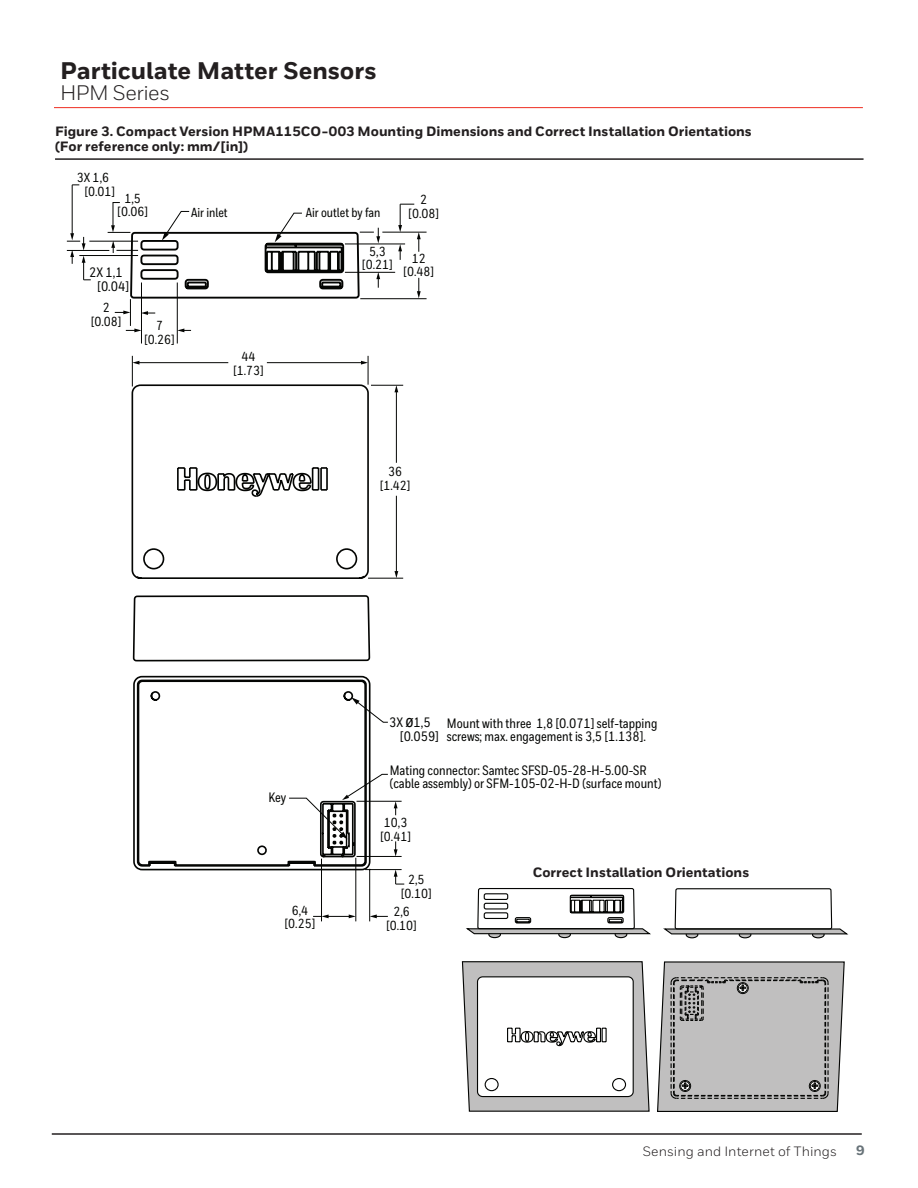
<style>
.page{position:relative;width:918px;height:1188px;background:#fff}
.page>*{position:absolute;margin:0;border:0;box-sizing:border-box;transform-origin:0 0}
.t1{font:800 24px "Honeywell Sans";letter-spacing:-.005em;color:#231f20}
.t2{font:21px "Honeywell Sans";letter-spacing:-.025em;color:#231f20}
.t3{font:500 13.65px/13.6px "Honeywell Cond";color:#040503}
.t4{font:800 13.5px/15px "Honeywell Sans";color:#231f20}
.t5{font:13.5px "Honeywell Sans";letter-spacing:.01em;color:#231f20}
.t6{font:800 13.5px "Honeywell Sans";color:#687379}
.t7{font:500 13.05px/13.6px "Honeywell Cond";color:#040503;text-align:center}
.s1{font-size:18.3px}
</style>
<div class="page">
<hr style="left:54px;top:107px;width:809px;height:1px;background:#ee2e22">
<hr style="left:55px;top:158px;width:809px;height:2px;background:#231f20">
<svg style="left:131px;top:384px;width:240px;height:487px"></svg>
<svg style="left:150px;top:472px;width:198px;height:225px"></svg>
<hr style="left:132px;top:356px;width:1px;height:30px;background:#040503">
<hr style="left:368px;top:578px;width:35px;height:1px;background:#040503">
<hr style="left:371px;top:385px;width:32px;height:1px;background:#040503">
<hr style="left:267px;top:362px;width:95px;height:1px;background:#040503">
<svg style="left:361px;top:356px;width:8px;height:29px"></svg>
<hr style="left:138px;top:362px;width:90px;height:1px;background:#040503">
<svg style="left:132px;top:361px;width:7px;height:4px"></svg>
<hr style="left:396px;top:391px;width:1px;height:72px;background:#040503">
<svg style="left:394px;top:385px;width:4px;height:7px"></svg>
<hr style="left:396px;top:496px;width:1px;height:76px;background:#040503">
<svg style="left:394px;top:571px;width:4px;height:7px"></svg>
<hr style="left:141px;top:283px;width:1px;height:61px;background:#040503">
<hr style="left:177px;top:283px;width:1px;height:61px;background:#040503">
<hr style="left:79px;top:255px;width:59px;height:1px;background:#040503">
<hr style="left:67px;top:250px;width:42px;height:1px;background:#040503">
<hr style="left:89px;top:241px;width:49px;height:1px;background:#040503">
<hr style="left:72px;top:185px;width:1px;height:50px;background:#040503">
<svg style="left:370px;top:914px;width:18px;height:4px"></svg>
<hr style="left:365px;top:869px;width:37px;height:1px;background:#040503">
<hr style="left:357px;top:856px;width:45px;height:1px;background:#040503">
<hr style="left:357px;top:801px;width:45px;height:1px;background:#040503">
<hr style="left:321px;top:859px;width:1px;height:62px;background:#040503">
<hr style="left:355px;top:858px;width:1px;height:63px;background:#040503">
<hr style="left:369px;top:869px;width:1px;height:52px;background:#040503">
<svg style="left:394px;top:801px;width:4px;height:14px"></svg>
<svg style="left:394px;top:870px;width:10px;height:15px"></svg>
<svg style="left:394px;top:841px;width:4px;height:15px"></svg>
<svg style="left:142px;top:547px;width:216px;height:23px"></svg>
<hr style="left:360px;top:298px;width:67px;height:1px;background:#040503">
<hr style="left:345px;top:272px;width:50px;height:1px;background:#040503">
<hr style="left:345px;top:244px;width:60px;height:1px;background:#040503">
<hr style="left:382px;top:232px;width:45px;height:1px;background:#040503">
<svg style="left:132px;top:594px;width:239px;height:68px"></svg>
<svg style="left:417px;top:278px;width:4px;height:20px"></svg>
<svg style="left:313px;top:914px;width:43px;height:4px"></svg>
<svg style="left:108px;top:202px;width:272px;height:130px"></svg>
<svg style="left:67px;top:233px;width:24px;height:47px"></svg>
<svg style="left:398px;top:204px;width:23px;height:56px"></svg>
<svg style="left:351px;top:697px;width:37px;height:26px"></svg>
<svg style="left:288px;top:773px;width:100px;height:85px"></svg>
<div style="left:347px;top:833px;width:3px;height:14px;background:#fff;border:2px solid #040503"></div>
<svg style="left:462px;top:888px;width:386px;height:224px"></svg>
<hr style="left:52px;top:1133px;width:810px;height:2px;background:#231f20">
<h1 class="t1" style="left:60px;top:56px;width:318px">Particulate Matter Sensors</h1>
<h2 class="t2" style="left:60px;top:80px;width:112px">HPM Series</h2>
<p class="t4" style="left:55px;top:124px;width:698px">Figure 3. Compact Version HPMA115CO-003 Mounting Dimensions and Correct Installation Orientations (For reference only: mm/[in])</p>
<p class="t7" style="left:85px;top:171px;width:32px;text-align:left;text-indent:-8px">3X 1,6 [0.01]</p>
<p class="t7" style="left:118px;top:191px;width:32px">1,5 [0.06]</p>
<p class="t3" style="left:89px;top:266px;width:41px;text-align:center">2X 1,1 [0.04]</p>
<p class="t7" style="left:91px;top:301px;width:32px">2 [0.08]</p>
<p class="t7" style="left:144px;top:319px;width:32px">7 [0.26]</p>
<p class="t7" style="left:191px;top:205px;width:38px">Air inlet</p>
<p class="t7" style="left:306px;top:206px;width:76px">Air outlet by fan</p>
<p class="t7" style="left:362px;top:245px;width:32px;line-height:13px">5,3 [0.21]</p>
<p class="t7" style="left:409px;top:193px;width:32px">2 [0.08]</p>
<p class="t7" style="left:404px;top:252px;width:32px">12 [0.48]</p>
<p class="t7" style="left:233px;top:350px;width:32px">44 [1.73]</p>
<p class="t7" style="left:380px;top:465px;width:32px">36 [1.42]</p>
<p class="t3" style="left:268px;top:790px;width:19px">Key</p>
<p class="t3" style="left:400px;top:716px;width:40px;text-indent:-11px">3X <span class="s1">ø</span>1,5 [0.059]</p>
<p class="t3" style="left:447px;top:716px;width:212px">Mount with three 1,8 [0.071] self-tapping screws; max. engagement is 3,5 [1.138].</p>
<p class="t3" style="left:390px;top:763px;width:273px">Mating connector: Samtec SFSD-05-28-H-5.00-SR (cable assembly) or SFM-105-02-H-D (surface mount)</p>
<p class="t7" style="left:381px;top:816px;width:32px;text-align:left">10,3 [0.41]</p>
<p class="t7" style="left:401px;top:873px;width:32px">2,5 [0.10]</p>
<p class="t4" style="left:533px;top:865px;width:218px">Correct Installation Orientations</p>
<p class="t7" style="left:285px;top:904px;width:32px">6,4 [0.25]</p>
<p class="t7" style="left:386px;top:905px;width:32px">2,6 [0.10]</p>
<p class="t5" style="left:643px;top:1144px;width:196px">Sensing and Internet of Things</p>
<p class="t6" style="left:856px;top:1142px;width:10px">9</p>
</div>
